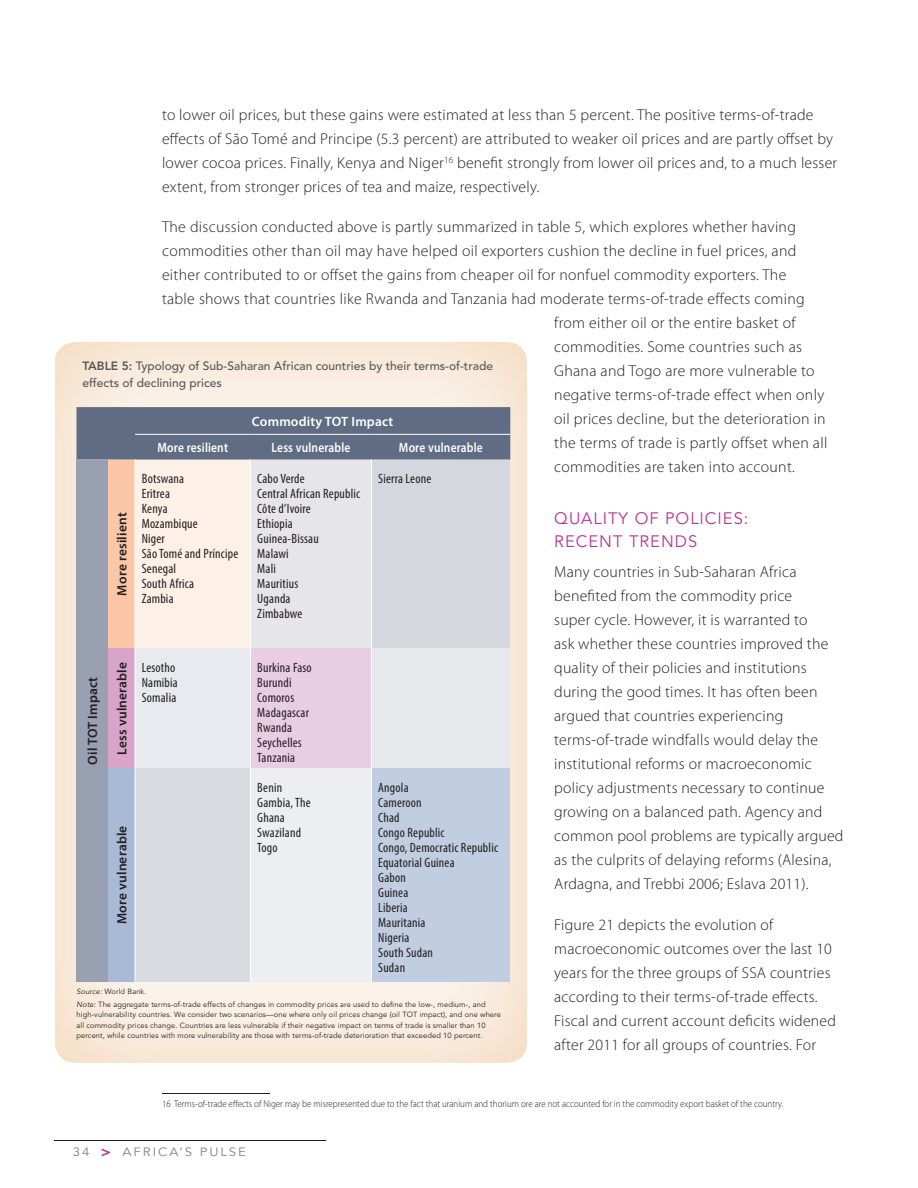
<style>
.page{position:relative;width:918px;height:1188px;background:#fff}
.page>*{position:absolute;margin:0;border:0;box-sizing:border-box;transform-origin:0 0}
.t1{font:16.5px/22.5px "Avenir LT Std";letter-spacing:.06em;color:#b73594}
.t2{font:300 15.75px/24px "Myriad Pro";letter-spacing:.015em;color:#231f20}
.t3{font:condensed 13.5px/15px "Myriad Pro";letter-spacing:.015em;color:#231f20}
.t4{font:600 13.5px "Myriad Pro";letter-spacing:.015em;color:#231f20}
.t5{font:600 13.5px "Myriad Pro";letter-spacing:.015em;color:#fff;scale:.85 1}
.t6{font:600 13.5px "Myriad Pro";letter-spacing:.015em;color:#fff}
.t7{font:500 12px/16.5px "Avenir LT Std";color:#57585a}
.t8{font:12px "Avenir LT Std";letter-spacing:.15em;color:#808285;scale:1.1 1}
.t9{font:300 9.75px "Myriad Pro";color:#231f20;scale:.92 1}
.t10{font:7.5px/10.5px "Avenir LT Std";letter-spacing:.015em;color:#231f20}
.s1{font-weight:800}
.s2{font-style:italic}
.s3{font-weight:800;font-size:15px;color:#b73594}
</style>
<div class="page">
<hr style="left:54px;top:1140px;width:272px;height:1px;background:#231f20">
<hr style="left:162px;top:1093px;width:108px;height:1px;background:#231f20">
<div style="left:55px;top:338px;width:474px;height:726px;background:#fff;opacity:.75"></div>
<div style="left:76px;top:407px;width:434px;height:53px;background:#5f6c83"></div>
<div style="left:76px;top:460px;width:32px;height:522px;background:#99a0b1"></div>
<div style="left:108px;top:460px;width:27px;height:189px;background:#fcc7a6"></div>
<div style="left:135px;top:460px;width:116px;height:189px;background:#fdf0e6"></div>
<div style="left:251px;top:460px;width:121px;height:189px;background:#e5e5ea"></div>
<div style="left:372px;top:460px;width:138px;height:189px;background:#d4d7de"></div>
<div style="left:108px;top:649px;width:27px;height:119px;background:#d8a4ca"></div>
<div style="left:135px;top:649px;width:116px;height:119px;background:#e7eaee"></div>
<div style="left:251px;top:649px;width:121px;height:119px;background:#e9cde2"></div>
<div style="left:372px;top:649px;width:138px;height:119px;background:#e7e8ec"></div>
<div style="left:108px;top:768px;width:27px;height:214px;background:#a8bad5"></div>
<div style="left:135px;top:768px;width:116px;height:214px;background:#d8dbe2"></div>
<div style="left:251px;top:768px;width:121px;height:214px;background:#eceef1"></div>
<div style="left:372px;top:768px;width:138px;height:214px;background:#c1cde1"></div>
<hr style="left:135px;top:434px;width:116px;height:1px;background:#fff">
<hr style="left:251px;top:434px;width:121px;height:1px;background:#fff">
<hr style="left:372px;top:434px;width:138px;height:1px;background:#fff">
<hr style="left:135px;top:460px;width:1px;height:189px;background:#fff">
<hr style="left:250px;top:460px;width:1px;height:189px;background:#fff">
<hr style="left:371px;top:460px;width:1px;height:189px;background:#fff">
<hr style="left:135px;top:649px;width:1px;height:119px;background:#fff">
<hr style="left:250px;top:649px;width:1px;height:119px;background:#fff">
<hr style="left:371px;top:649px;width:1px;height:119px;background:#fff">
<hr style="left:135px;top:768px;width:1px;height:214px;background:#fff">
<hr style="left:250px;top:768px;width:1px;height:214px;background:#fff">
<hr style="left:371px;top:768px;width:1px;height:214px;background:#fff">
<p class="t2" style="left:162px;top:102px;width:677px">to lower oil prices, but these gains were estimated at less than 5 percent. The positive terms-of-trade effects of São Tomé and Principe (5.3 percent) are attributed to weaker oil prices and are partly offset by lower cocoa prices. Finally, Kenya and Niger<sup>16</sup> benefit strongly from lower oil prices and, to a much lesser extent, from stronger prices of tea and maize, respectively.</p>
<p class="t2" style="left:162px;top:215px;width:635px">The discussion conducted above is partly summarized in table 5, which explores whether having</p>
<p class="t2" style="left:162px;top:239px;width:636px">commodities other than oil may have helped oil exporters cushion the decline in fuel prices, and</p>
<p class="t2" style="left:162px;top:263px;width:626px">either contributed to or offset the gains from cheaper oil for nonfuel commodity exporters. The</p>
<p class="t2" style="left:162px;top:287px;width:644px">table shows that countries like Rwanda and Tanzania had moderate terms-of-trade effects coming</p>
<p class="t2" style="left:554px;top:311px;width:243px">from either oil or the entire basket of</p>
<p class="t2" style="left:554px;top:335px;width:249px">commodities. Some countries such as</p>
<p class="t2" style="left:554px;top:359px;width:262px">Ghana and Togo are more vulnerable to</p>
<p class="t2" style="left:554px;top:383px;width:272px">negative terms-of-trade effect when only</p>
<p class="t2" style="left:554px;top:407px;width:273px">oil prices decline, but the deterioration in</p>
<p class="t2" style="left:554px;top:431px;width:275px">the terms of trade is partly offset when all</p>
<p class="t2" style="left:554px;top:455px;width:242px">commodities are taken into account.</p>
<p class="t7" style="left:82px;top:358px;width:412px"><span class="s1">TABLE 5:</span> Typology of Sub-Saharan African countries by their terms-of-trade effects of declining prices</p>
<p class="t6" style="left:252px;top:413px;width:143px">Commodity TOT Impact</p>
<p class="t5" style="left:158px;top:439px;width:84px">More resilient</p>
<p class="t5" style="left:272px;top:439px;width:94px">Less vulnerable</p>
<p class="t5" style="left:399px;top:439px;width:100px">More vulnerable</p>
<p class="t3" style="left:142px;top:471px;width:98px">Botswana<br>Eritrea<br>Kenya<br>Mozambique<br>Niger<br>São Tomé and Príncipe<br>Senegal<br>South Africa<br>Zambia</p>
<p class="t3" style="left:257px;top:471px;width:105px">Cabo Verde<br>Central African Republic<br>Côte d’Ivoire<br>Ethiopia<br>Guinea-Bissau<br>Malawi<br>Mali<br>Mauritius<br>Uganda<br>Zimbabwe</p>
<p class="t3" style="left:378px;top:471px;width:55px">Sierra Leone</p>
<p class="t1" style="left:554px;top:508px;width:196px">QUALITY OF POLICIES:<br>RECENT TRENDS</p>
<p class="t2" style="left:554px;top:560px;width:291px">Many countries in Sub-Saharan Africa benefited from the commodity price<br>super cycle. However, it is warranted to<br>ask whether these countries improved the quality of their policies and institutions during the good times. It has often been argued that countries experiencing terms-of-trade windfalls would delay the institutional reforms or macroeconomic policy adjustments necessary to continue growing on a balanced path. Agency and common pool problems are typically argued as the culprits of delaying reforms (Alesina, Ardagna, and Trebbi 2006; Eslava 2011).</p>
<p class="t2" style="left:554px;top:912px;width:283px">Figure 21 depicts the evolution of macroeconomic outcomes over the last 10 years for the three groups of SSA countries according to their terms-of-trade effects.<br>Fiscal and current account deficits widened after 2011 for all groups of countries. For</p>
<p class="t4" style="left:113px;top:596px;width:84px;rotate:-90deg">More resilient</p>
<p class="t4" style="left:113px;top:755px;width:94px;rotate:-90deg">Less vulnerable</p>
<p class="t3" style="left:142px;top:660px;width:38px">Lesotho<br>Namibia<br>Somalia</p>
<p class="t3" style="left:257px;top:660px;width:56px">Burkina Faso<br>Burundi<br>Comoros<br>Madagascar<br>Rwanda<br>Seychelles<br>Tanzania</p>
<p class="t4" style="left:84px;top:765px;width:89px;rotate:-90deg">Oil TOT Impact</p>
<p class="t3" style="left:257px;top:780px;width:55px">Benin<br>Gambia, The<br>Ghana<br>Swaziland<br>Togo</p>
<p class="t3" style="left:378px;top:780px;width:121px">Angola<br>Cameroon<br>Chad<br>Congo Republic<br>Congo, Democratic Republic<br>Equatorial Guinea<br>Gabon<br>Guinea<br>Liberia<br>Mauritania<br>Nigeria<br>South Sudan<br>Sudan</p>
<p class="t10" style="left:76px;top:985px;width:411px;line-height:13.2px"><span class="s2">Source:</span> World Bank.<br><span class="s2">Note:</span> The aggregate terms-of-trade effects of changes in commodity prices are used to define the low-, medium-, and</p>
<p class="t10" style="left:76px;top:1010px;width:426px">high-vulnerability countries. We consider two scenarios—one where only oil prices change (oil TOT impact), and one where all commodity prices change. Countries are less vulnerable if their negative impact on terms of trade is smaller than 10 percent, while countries with more vulnerability are those with terms-of-trade deterioration that exceeded 10 percent.</p>
<p class="t4" style="left:113px;top:924px;width:100px;rotate:-90deg">More vulnerable</p>
<p class="t9" style="left:162px;top:1098px;width:677px">16 Terms-of-trade effects of Niger may be misrepresented due to the fact that uranium and thorium ore are not accounted for in the commodity export basket of the country.</p>
<p class="t8" style="left:73px;top:1145px;width:159px">34 <span class="s3">&gt;</span> AFRICA’S PULSE</p>
</div>
